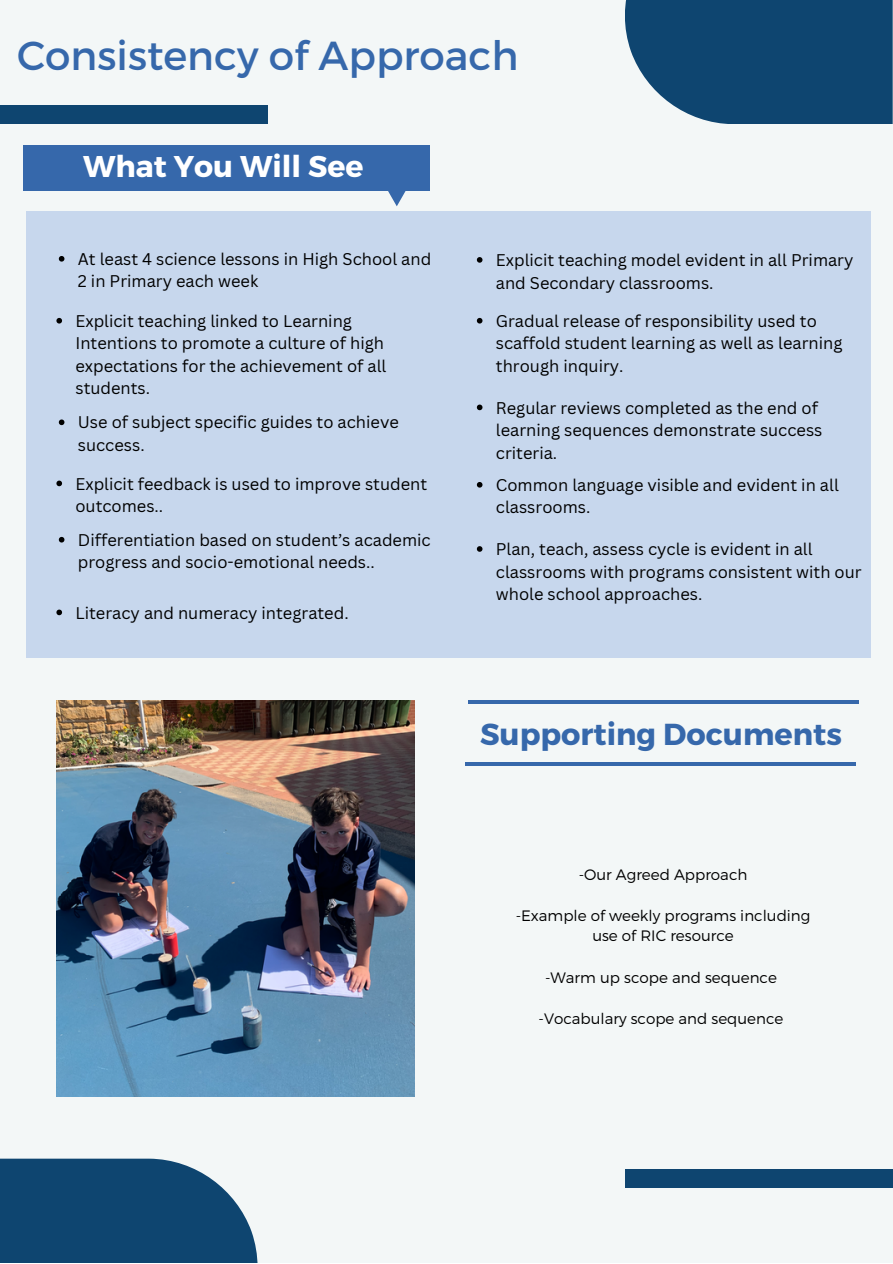
<style>
.page{position:relative;width:893px;height:1264px;background:#fff}
.page>*{position:absolute;margin:0;border:0;box-sizing:border-box;transform-origin:0 0}
.t1{font:40.5px "Montserrat";color:#3668ab}
.t2{font:700 30.3px "Montserrat";color:#3668ab}
.t3{font:700 30px "Montserrat";color:#fff}
.t4{font:16.5px/22.5px "Canva Sans";color:#000}
.t5{font:300 15.15px/20.5px "Montserrat";color:#000;text-align:center}
</style>
<div class="page">
<div style="left:0;top:0;width:892px;height:1262px;background:#f3f7f7"></div>
<div style="left:0;top:105px;width:268px;height:19px;background:#0e4570"></div>
<div style="left:624px;top:0;width:268px;height:124px;background:#0e4570"></div>
<div style="left:23px;top:145px;width:407px;height:46px;background:#3668ab"></div>
<svg style="left:388px;top:191px;width:18px;height:15px"></svg>
<div style="left:0;top:1158px;width:257px;height:104px;background:#0e4570"></div>
<div style="left:624px;top:1168px;width:268px;height:19px;background:#0e4570"></div>
<img style="left:57px;top:700px;width:357px;height:396px">
<div style="left:26px;top:211px;width:844px;height:446px;background:#c7d7ed"></div>
<hr style="left:468px;top:700px;width:390px;height:4px;background:#3668ab">
<hr style="left:466px;top:762px;width:390px;height:3px;background:#3668ab">
<svg style="left:59px;top:537px;width:5px;height:5px"></svg>
<svg style="left:56px;top:318px;width:6px;height:5px"></svg>
<svg style="left:59px;top:256px;width:5px;height:5px"></svg>
<svg style="left:56px;top:480px;width:6px;height:6px"></svg>
<svg style="left:59px;top:419px;width:5px;height:6px"></svg>
<svg style="left:477px;top:257px;width:5px;height:6px"></svg>
<svg style="left:56px;top:609px;width:6px;height:6px"></svg>
<svg style="left:477px;top:318px;width:5px;height:5px"></svg>
<svg style="left:477px;top:404px;width:5px;height:6px"></svg>
<svg style="left:477px;top:482px;width:5px;height:5px"></svg>
<svg style="left:477px;top:546px;width:5px;height:6px"></svg>
<p class="t1" style="left:17px;top:30px;width:503px">Consistency of Approach</p>
<p class="t3" style="left:83px;top:146px;width:282px">What You Will See</p>
<p class="t4" style="left:78px;top:247px;width:355px">At least 4 science lessons in High School and<br>2 in Primary each week</p>
<p class="t4" style="left:75px;top:309px;width:312px">Explicit teaching linked to Learning<br>Intentions to promote a culture of high expectations for the achievement of all students.</p>
<p class="t4" style="left:78px;top:411px;width:322px">Use of subject specific guides to achieve success.</p>
<p class="t4" style="left:75px;top:472px;width:353px">Explicit feedback is used to improve student outcomes..</p>
<p class="t4" style="left:78px;top:528px;width:354px">Differentiation based on student’s academic progress and socio-emotional needs..</p>
<p class="t4" style="left:75px;top:601px;width:275px">Literacy and numeracy integrated.</p>
<p class="t4" style="left:496px;top:248px;width:359px">Explicit teaching model evident in all Primary and Secondary classrooms.</p>
<p class="t4" style="left:496px;top:309px;width:348px">Gradual release of responsibility used to scaffold student learning as well as learning through inquiry.</p>
<p class="t4" style="left:496px;top:396px;width:328px">Regular reviews completed as the end of learning sequences demonstrate success criteria.</p>
<p class="t4" style="left:496px;top:473px;width:344px">Common language visible and evident in all classrooms.</p>
<p class="t4" style="left:496px;top:537px;width:367px">Plan, teach, assess cycle is evident in all classrooms with programs consistent with our whole school approaches.</p>
<p class="t2" style="left:480px;top:714px;width:363px">Supporting Documents</p>
<p class="t5" style="left:578px;top:863px;width:170px">-Our Agreed Approach</p>
<p class="t5" style="left:515px;top:904px;width:296px">-Example of weekly programs including use of RIC resource</p>
<p class="t5" style="left:545px;top:966px;width:233px">-Warm up scope and sequence</p>
<p class="t5" style="left:538px;top:1007px;width:246px">-Vocabulary scope and sequence</p>
</div>
